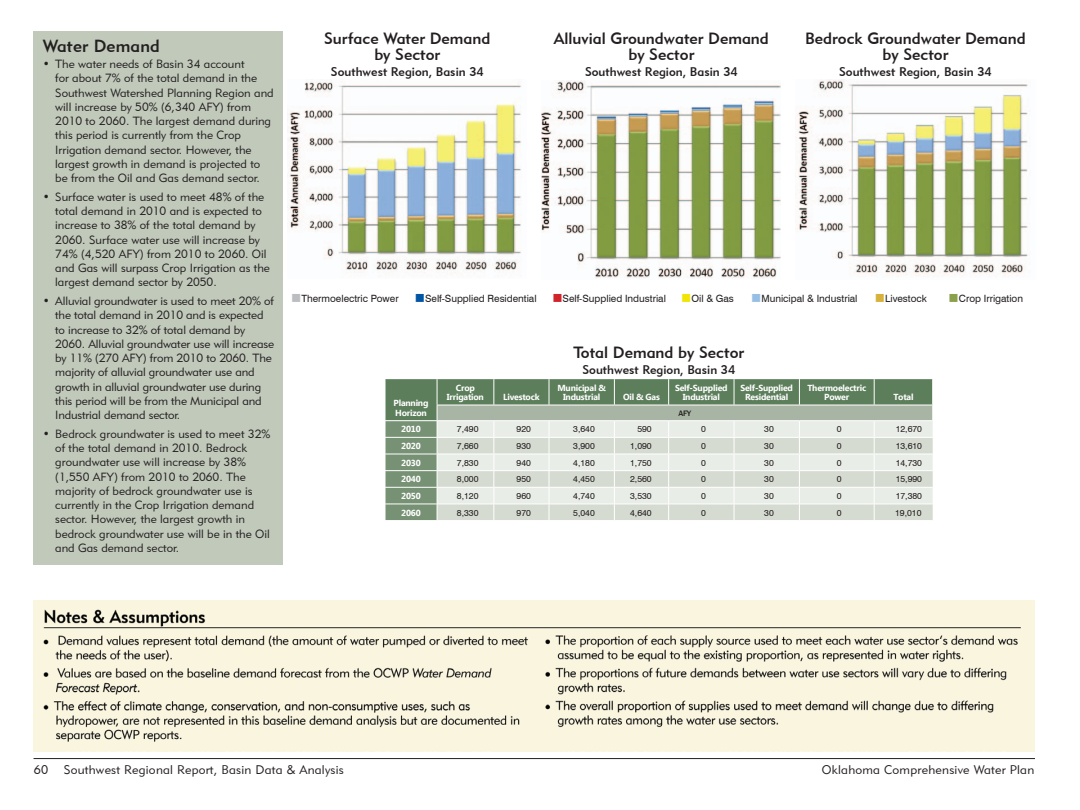
<style>
.page{position:relative;width:1080px;height:810px;background:#fff}
.page>*{position:absolute;margin:0;border:0;box-sizing:border-box;transform-origin:0 0}
.t1{font:17.5px "Geometric 415 BT Medium A";letter-spacing:.01em;color:#231f20}
.FIGURE_TITLE{font:16.25px "Geometric 415 BT Medium A";color:#231f20}
.REGION_BASIN__FIGURE{font:12.5px "Geometric 415 BT Medium A";color:#231f20}
.t2{font:12.5px "Geometric 415 BT Lite A";letter-spacing:.02em;color:#231f20}
.t3{font:11.88px/14.2px "Geometric 415 BT Lite A";color:#231f20}
.t4{font:10px "Swiss 721 BT";color:#231f20}
.TABLE_HEAD_WHITE_CTR{font:700 8.75px/9.4px "Ebrima";letter-spacing:-.025em;color:#fff;text-align:center}
.TABLE_BODY_BLACK_CTR{font:8.75px "Swiss 721 BT";color:#231f20}
.TABLE_BODY_BLACK_RIG{font:8.75px "Swiss 721 BT";color:#231f20}
.TABLE_HEAD_BLACK_CTR{font:500 8.12px "Franklin Gothic";color:#231f20}
.s1{color:#bcbdc0}
.s2{color:#0155a5}
.s3{color:#d1232a}
.s4{color:#f0e507}
.s5{color:#97bfe6}
.s6{color:#d6b23b}
.s7{color:#8ba04a}
</style>
<div class="page">
<hr style="left:34px;top:758px;width:1001px;height:1px;background:#231f20">
<svg style="left:385px;top:379px;width:548px;height:141px;background:#bdc9ba"></svg>
<div style="left:34px;top:32px;width:249px;height:533px;background:#c1c9bb"></div>
<img style="left:34px;top:600px;width:1001px;height:152px">
<img style="left:287px;top:81px;width:235px;height:195px">
<img style="left:542px;top:80px;width:239px;height:198px">
<img style="left:796px;top:80px;width:232px;height:197px">
<p class="t1" style="left:43px;top:35px;width:119px">Water Demand</p>
<p class="t3" style="left:55px;top:57px;width:220px;text-indent:-12px">• The water needs of Basin 34 account<br>for about 7% of the total demand in the Southwest Watershed Planning Region and will increase by 50% (6,340 AFY) from 2010 to 2060. The largest demand during this period is currently from the Crop Irrigation demand sector. However, the largest growth in demand is projected to be from the Oil and Gas demand sector.</p>
<p class="t3" style="left:55px;top:189px;width:216px;text-indent:-12px">• Surface water is used to meet 48% of the total demand in 2010 and is expected to increase to 38% of the total demand by 2060. Surface water use will increase by 74% (4,520 AFY) from 2010 to 2060. Oil and Gas will surpass Crop Irrigation as the largest demand sector by 2050.</p>
<p class="t3" style="left:55px;top:294px;width:220px;text-indent:-12px">• Alluvial groundwater is used to meet 20% of the total demand in 2010 and is expected to increase to 32% of total demand by 2060. Alluvial groundwater use will increase by 11% (270 AFY) from 2010 to 2060. The majority of alluvial groundwater use and growth in alluvial groundwater use during this period will be from the Municipal and Industrial demand sector.</p>
<p class="t3" style="left:55px;top:426px;width:217px;text-indent:-12px">• Bedrock groundwater is used to meet 32% of the total demand in 2010. Bedrock groundwater use will increase by 38% (1,550 AFY) from 2010 to 2060. The majority of bedrock groundwater use is currently in the Crop Irrigation demand sector. However, the largest growth in bedrock groundwater use will be in the Oil and Gas demand sector.</p>
<p class="FIGURE_TITLE" style="left:324px;top:28px;width:168px">Surface Water Demand</p>
<p class="FIGURE_TITLE" style="left:374px;top:44px;width:67px">by Sector</p>
<p class="REGION_BASIN__FIGURE" style="left:331px;top:64px;width:154px">Southwest Region, Basin 34</p>
<p class="FIGURE_TITLE" style="left:554px;top:28px;width:217px">Alluvial Groundwater Demand</p>
<p class="FIGURE_TITLE" style="left:628px;top:44px;width:67px">by Sector</p>
<p class="REGION_BASIN__FIGURE" style="left:585px;top:64px;width:154px">Southwest Region, Basin 34</p>
<p class="FIGURE_TITLE" style="left:805px;top:28px;width:222px">Bedrock Groundwater Demand</p>
<p class="FIGURE_TITLE" style="left:882px;top:44px;width:67px">by Sector</p>
<p class="REGION_BASIN__FIGURE" style="left:839px;top:64px;width:154px">Southwest Region, Basin 34</p>
<p class="t4" style="left:291px;top:292px;width:568px"><span class="s1">■</span>Thermoelectric Power <span class="s2">■</span>Self-Supplied Residential <span class="s3">■</span>Self-Supplied Industrial <span class="s4">■</span>Oil &amp; Gas <span class="s5">■</span>Municipal &amp; Industrial</p>
<p class="t4" style="left:875px;top:292px;width:54px"><span class="s6">■</span>Livestock</p>
<p class="t4" style="left:949px;top:292px;width:76px"><span class="s7">■</span>Crop Irrigation</p>
<p class="TABLE_HEAD_WHITE_CTR" style="left:394px;top:399px;width:36px;text-align:left">Planning<br>Horizon</p>
<p class="FIGURE_TITLE" style="left:574px;top:342px;width:172px">Total Demand by Sector</p>
<p class="REGION_BASIN__FIGURE" style="left:583px;top:362px;width:154px">Southwest Region, Basin 34</p>
<p class="TABLE_HEAD_WHITE_CTR" style="left:447px;top:383px;width:38px">Crop<br>Irrigation</p>
<p class="TABLE_HEAD_WHITE_CTR" style="left:503px;top:393px;width:38px">Livestock</p>
<p class="TABLE_HEAD_WHITE_CTR" style="left:557px;top:383px;width:50px">Municipal &amp;<br>Industrial</p>
<p class="TABLE_HEAD_WHITE_CTR" style="left:623px;top:393px;width:38px">Oil &amp; Gas</p>
<p class="TABLE_HEAD_WHITE_CTR" style="left:675px;top:383px;width:54px">Self-Supplied<br>Industrial</p>
<p class="TABLE_HEAD_WHITE_CTR" style="left:740px;top:383px;width:54px">Self-Supplied<br>Residential</p>
<p class="TABLE_HEAD_WHITE_CTR" style="left:807px;top:383px;width:60px">Thermoelectric<br>Power</p>
<p class="TABLE_HEAD_WHITE_CTR" style="left:893px;top:393px;width:22px">Total</p>
<p class="TABLE_HEAD_BLACK_CTR" style="left:678px;top:408px;width:15px">AFY</p>
<p class="TABLE_HEAD_WHITE_CTR" style="left:401px;top:425px;width:21px">2010</p>
<p class="TABLE_BODY_BLACK_CTR" style="left:457px;top:424px;width:23px">7,490</p>
<p class="TABLE_BODY_BLACK_CTR" style="left:517px;top:424px;width:16px">920</p>
<p class="TABLE_BODY_BLACK_CTR" style="left:573px;top:424px;width:23px">3,640</p>
<p class="TABLE_BODY_BLACK_RIG" style="left:637px;top:424px;width:16px">590</p>
<p class="TABLE_BODY_BLACK_CTR" style="left:701px;top:424px;width:6px">0</p>
<p class="TABLE_BODY_BLACK_CTR" style="left:764px;top:424px;width:11px">30</p>
<p class="TABLE_BODY_BLACK_CTR" style="left:837px;top:424px;width:6px">0</p>
<p class="TABLE_BODY_BLACK_RIG" style="left:896px;top:424px;width:28px">12,670</p>
<p class="TABLE_HEAD_WHITE_CTR" style="left:401px;top:442px;width:21px">2020</p>
<p class="TABLE_BODY_BLACK_CTR" style="left:457px;top:441px;width:23px">7,660</p>
<p class="TABLE_BODY_BLACK_CTR" style="left:517px;top:441px;width:16px">930</p>
<p class="TABLE_BODY_BLACK_CTR" style="left:573px;top:441px;width:23px">3,900</p>
<p class="TABLE_BODY_BLACK_RIG" style="left:630px;top:441px;width:23px">1,090</p>
<p class="TABLE_BODY_BLACK_CTR" style="left:701px;top:441px;width:6px">0</p>
<p class="TABLE_BODY_BLACK_CTR" style="left:764px;top:441px;width:11px">30</p>
<p class="TABLE_BODY_BLACK_CTR" style="left:837px;top:441px;width:6px">0</p>
<p class="TABLE_BODY_BLACK_RIG" style="left:896px;top:441px;width:28px">13,610</p>
<p class="TABLE_HEAD_WHITE_CTR" style="left:401px;top:458px;width:21px">2030</p>
<p class="TABLE_BODY_BLACK_CTR" style="left:457px;top:457px;width:23px">7,830</p>
<p class="TABLE_BODY_BLACK_CTR" style="left:517px;top:457px;width:16px">940</p>
<p class="TABLE_BODY_BLACK_CTR" style="left:573px;top:457px;width:23px">4,180</p>
<p class="TABLE_BODY_BLACK_RIG" style="left:630px;top:457px;width:23px">1,750</p>
<p class="TABLE_BODY_BLACK_CTR" style="left:701px;top:457px;width:6px">0</p>
<p class="TABLE_BODY_BLACK_CTR" style="left:764px;top:457px;width:11px">30</p>
<p class="TABLE_BODY_BLACK_CTR" style="left:837px;top:457px;width:6px">0</p>
<p class="TABLE_BODY_BLACK_RIG" style="left:896px;top:457px;width:28px">14,730</p>
<p class="TABLE_HEAD_WHITE_CTR" style="left:401px;top:475px;width:21px">2040</p>
<p class="TABLE_BODY_BLACK_CTR" style="left:457px;top:474px;width:23px">8,000</p>
<p class="TABLE_BODY_BLACK_CTR" style="left:517px;top:474px;width:16px">950</p>
<p class="TABLE_BODY_BLACK_CTR" style="left:573px;top:474px;width:23px">4,450</p>
<p class="TABLE_BODY_BLACK_RIG" style="left:630px;top:474px;width:23px">2,560</p>
<p class="TABLE_BODY_BLACK_CTR" style="left:701px;top:474px;width:6px">0</p>
<p class="TABLE_BODY_BLACK_CTR" style="left:764px;top:474px;width:11px">30</p>
<p class="TABLE_BODY_BLACK_CTR" style="left:837px;top:474px;width:6px">0</p>
<p class="TABLE_BODY_BLACK_RIG" style="left:896px;top:474px;width:28px">15,990</p>
<p class="TABLE_HEAD_WHITE_CTR" style="left:401px;top:492px;width:21px">2050</p>
<p class="TABLE_BODY_BLACK_CTR" style="left:457px;top:491px;width:23px">8,120</p>
<p class="TABLE_BODY_BLACK_CTR" style="left:517px;top:491px;width:16px">960</p>
<p class="TABLE_BODY_BLACK_CTR" style="left:573px;top:491px;width:23px">4,740</p>
<p class="TABLE_BODY_BLACK_RIG" style="left:630px;top:491px;width:23px">3,530</p>
<p class="TABLE_BODY_BLACK_CTR" style="left:701px;top:491px;width:6px">0</p>
<p class="TABLE_BODY_BLACK_CTR" style="left:764px;top:491px;width:11px">30</p>
<p class="TABLE_BODY_BLACK_CTR" style="left:837px;top:491px;width:6px">0</p>
<p class="TABLE_BODY_BLACK_RIG" style="left:896px;top:491px;width:28px">17,380</p>
<p class="TABLE_HEAD_WHITE_CTR" style="left:401px;top:508px;width:21px">2060</p>
<p class="TABLE_BODY_BLACK_CTR" style="left:457px;top:507px;width:23px">8,330</p>
<p class="TABLE_BODY_BLACK_CTR" style="left:517px;top:507px;width:16px">970</p>
<p class="TABLE_BODY_BLACK_CTR" style="left:573px;top:507px;width:23px">5,040</p>
<p class="TABLE_BODY_BLACK_RIG" style="left:630px;top:507px;width:23px">4,640</p>
<p class="TABLE_BODY_BLACK_CTR" style="left:701px;top:507px;width:6px">0</p>
<p class="TABLE_BODY_BLACK_CTR" style="left:764px;top:507px;width:11px">30</p>
<p class="TABLE_BODY_BLACK_CTR" style="left:837px;top:507px;width:6px">0</p>
<p class="TABLE_BODY_BLACK_RIG" style="left:895px;top:507px;width:28px">19,010</p>
<p class="t2" style="left:34px;top:762px;width:312px">60 Southwest Regional Report, Basin Data &amp; Analysis</p>
<p class="t2" style="left:822px;top:762px;width:214px">Oklahoma Comprehensive Water Plan</p>
</div>
